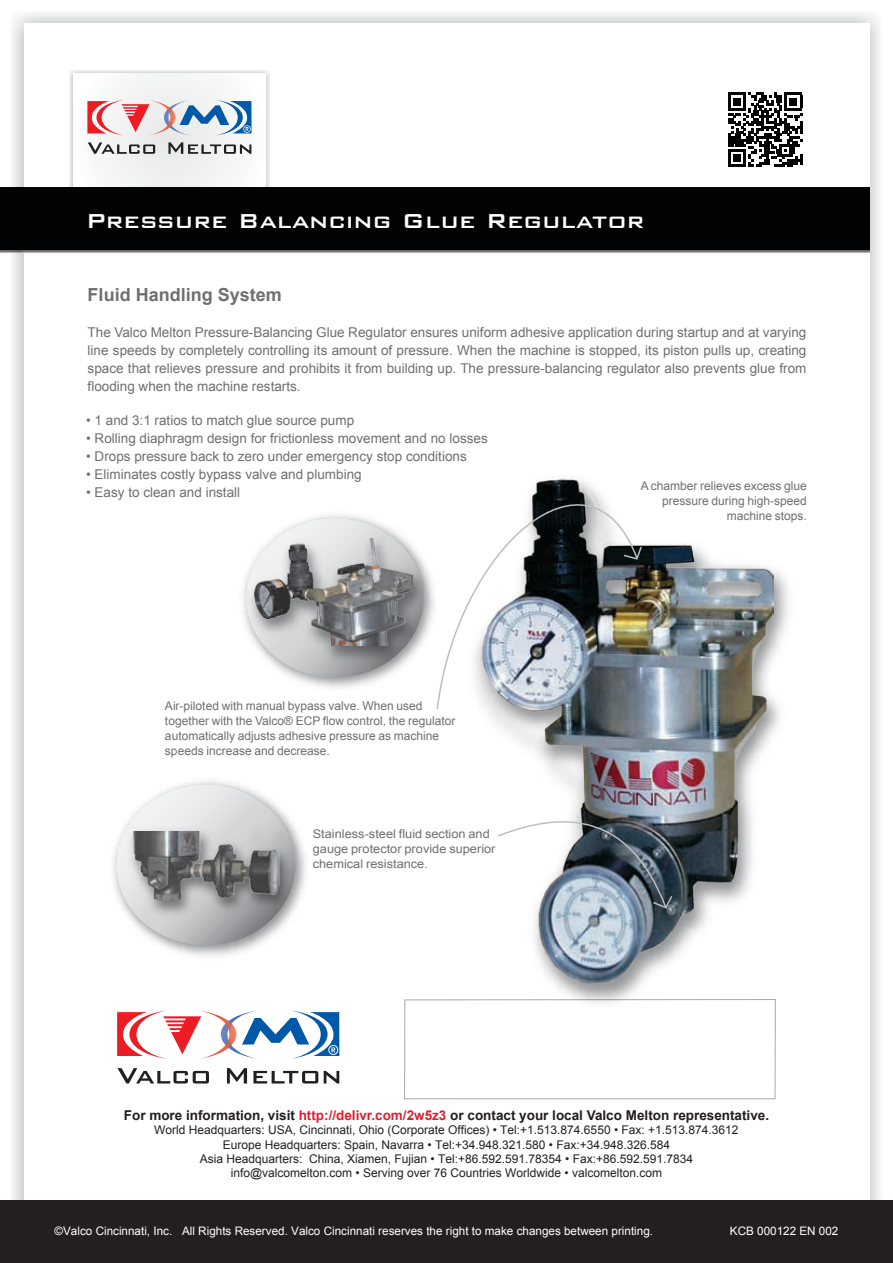
<style>
.page{position:relative;width:893px;height:1263px;background:#fff}
.page>*{position:absolute;margin:0;border:0;box-sizing:border-box;transform-origin:0 0}
.t1{font:500 27px "Bank Gothic BT";color:#fff}
.t2{font:700 18px "Arial";color:#6d6f71}
.t3{font:13.5px/18px "Arial";color:#6d6f71;text-align:justify}
.t4{font:700 13.5px "Arial";color:#231f20}
.t5{font:12px/14.4px "Arial";color:#231f20;text-align:center}
.t6{font:12px/15px "Arial";color:#6d6f71;text-align:right}
.t7{font:12px/15px "Arial";color:#6d6f71;scale:1.07 1}
.t8{font:11.7px "Arial";color:#fff}
.s1{color:#de1e33}
</style>
<div class="page">
<img style="left:11px;top:13px;width:869px;height:1187px">
<div style="left:24px;top:24px;width:845px;height:1210px;background:#fff"></div>
<img style="left:70px;top:70px;width:199px;height:117px">
<div style="left:74px;top:73px;width:191px;height:132px;background:#f5f6f6"></div>
<img style="left:0;top:250px;width:869px;height:2px">
<div style="left:0;top:187px;width:869px;height:63px;background:#020304"></div>
<svg style="left:728px;top:93px;width:74px;height:74px"></svg>
<img style="left:175px;top:102px;width:5px;height:34px">
<img style="left:150px;top:100px;width:25px;height:36px">
<svg style="left:88px;top:142px;width:163px;height:12px"></svg>
<svg style="left:87px;top:100px;width:63px;height:36px"></svg>
<svg style="left:180px;top:100px;width:72px;height:36px"></svg>
<div style="left:0;top:1200px;width:893px;height:63px;background:#231f20"></div>
<img style="left:236px;top:1014px;width:6px;height:41px">
<img style="left:201px;top:1010px;width:35px;height:49px">
<svg style="left:117px;top:1068px;width:222px;height:15px"></svg>
<svg style="left:117px;top:1010px;width:84px;height:49px"></svg>
<svg style="left:242px;top:1010px;width:97px;height:49px"></svg>
<div style="left:404px;top:999px;width:371px;height:100px;border:1px solid #a7a9ac"></div>
<img style="left:460px;top:571px;width:328px;height:444px">
<img style="left:477px;top:544px;width:297px;height:440px">
<img style="left:113px;top:780px;width:193px;height:176px">
<svg style="left:116px;top:785px;width:179px;height:160px"></svg>
<svg style="left:277px;top:518px;width:124px;height:160px"></svg>
<img style="left:243px;top:531px;width:190px;height:139px">
<img style="left:255px;top:539px;width:157px;height:107px">
<img style="left:123px;top:824px;width:174px;height:97px">
<img style="left:133px;top:831px;width:146px;height:70px">
<svg style="left:436px;top:478px;width:203px;height:233px"></svg>
<svg style="left:622px;top:545px;width:21px;height:16px"></svg>
<svg style="left:496px;top:809px;width:178px;height:100px"></svg>
<h1 class="t1" style="left:86px;top:206px;width:560px">Pressure Balancing Glue Regulator</h1>
<h2 class="t2" style="left:88px;top:283px;width:196px">Fluid Handling System</h2>
<p class="t3" style="left:88px;top:323px;width:720px">The Valco Melton Pressure-Balancing Glue Regulator ensures uniform adhesive application during startup and at varying line speeds by completely controlling its amount of pressure. When the machine is stopped, its piston pulls up, creating space that relieves pressure and prohibits it from building up. The pressure-balancing regulator also prevents glue from flooding when the machine restarts.</p>
<p class="t3" style="left:86px;top:411px;width:270px">• 1 and 3:1 ratios to match glue source pump</p>
<p class="t3" style="left:86px;top:429px;width:403px">• Rolling diaphragm design for frictionless movement and no losses</p>
<p class="t3" style="left:86px;top:447px;width:382px">• Drops pressure back to zero under emergency stop conditions</p>
<p class="t3" style="left:86px;top:465px;width:277px">• Eliminates costly bypass valve and plumbing</p>
<p class="t3" style="left:86px;top:483px;width:156px">• Easy to clean and install</p>
<p class="t6" style="left:165px;top:699px;width:292px;text-align:left">Air-piloted with manual bypass valve. When used together with the Valco® ECP flow control, the regulator automatically adjusts adhesive pressure as machine speeds increase and decrease.</p>
<p class="t7" style="left:313px;top:827px;width:172px">Stainless-steel fluid section and gauge protector provide superior chemical resistance.</p>
<p class="t6" style="left:641px;top:478px;width:168px">A chamber relieves excess glue pressure during high-speed machine stops.</p>
<p class="t4" style="left:124px;top:1106px;width:647px">For more information, visit <span class="s1">http://delivr.com/2w5z3</span> or contact your local Valco Melton representative.</p>
<p class="t5" style="left:154px;top:1123px;width:586px">World Headquarters: USA, Cincinnati, Ohio (Corporate Offices) • Tel:+1.513.874.6550 • Fax: +1.513.874.3612<br>Europe Headquarters: Spain, Navarra • Tel:+34.948.321.580 • Fax:+34.948.326.584<br>Asia Headquarters: China, Xiamen, Fujian • Tel:+86.592.591.78354 • Fax:+86.592.591.7834 info@valcomelton.com • Serving over 76 Countries Worldwide • valcomelton.com</p>
<p class="t8" style="left:55px;top:1223px;width:600px">©Valco Cincinnati, Inc. All Rights Reserved. Valco Cincinnati reserves the right to make changes between printing.</p>
<p class="t8" style="left:730px;top:1223px;width:110px">KCB 000122 EN 002</p>
</div>
